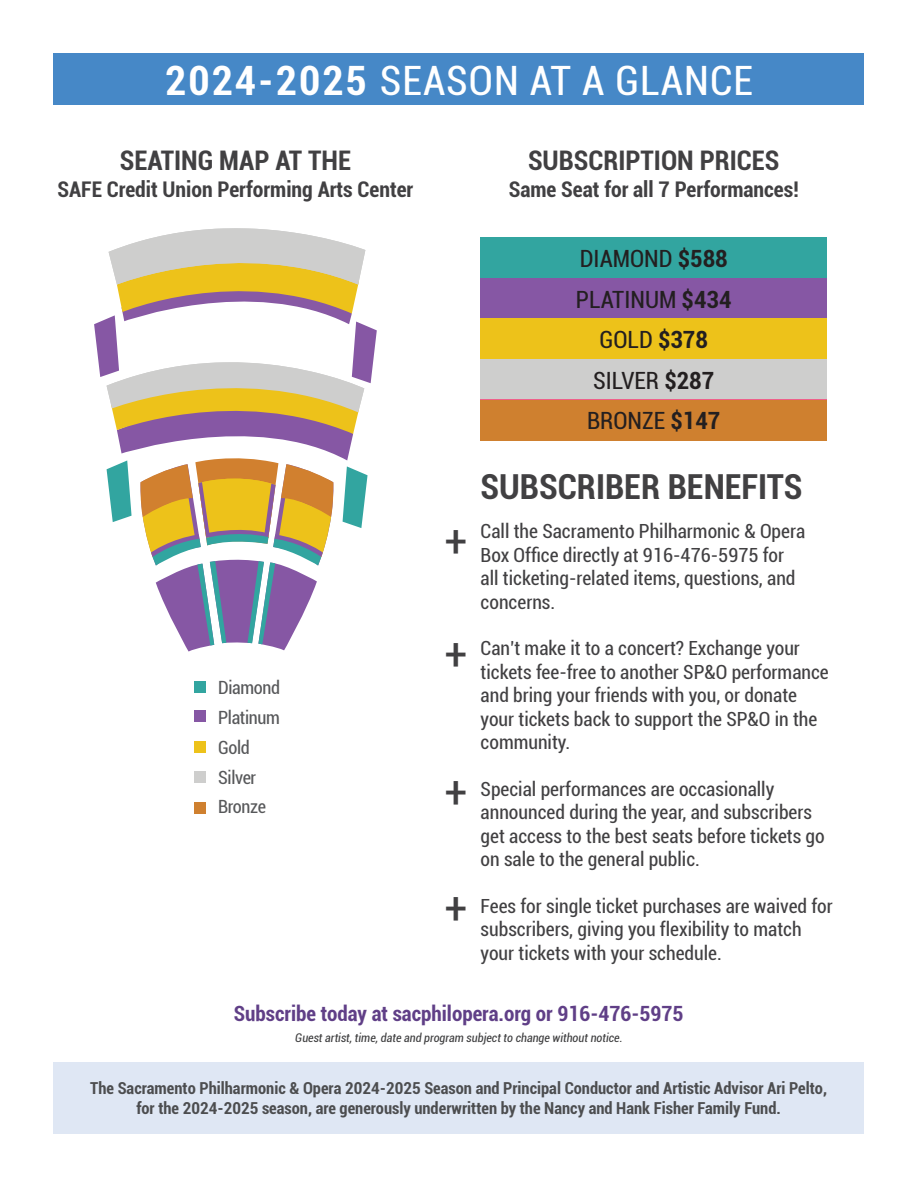
<style>
.page{position:relative;width:918px;height:1188px;background:#fff}
.page>*{position:absolute;margin:0;border:0;box-sizing:border-box;transform-origin:0 0}
.t1{font:condensed 44.25px "Roboto";color:#414042}
.t2{font:condensed 40.5px "Roboto";letter-spacing:.025em;color:#fff}
.t3{font:700 condensed 34.5px "Roboto";color:#414042}
.t4{font:700 condensed 27px "Roboto";color:#414042}
.t5{font:condensed 23.7px/40.8px "Roboto";color:#231f20}
.t6{font:700 condensed 21.6px "Roboto";color:#414042}
.t7{font:700 condensed 21px "Roboto";color:#603f87}
.t8{font:condensed 19.5px/23.4px "Roboto";color:#414042}
.t9{font:condensed 18.3px/29.8px "Roboto";letter-spacing:-.02em;color:#57585a}
.t10{font:700 condensed 16.5px/19.8px "Roboto";color:#4c4d4f;text-align:center}
.t11{font:italic condensed 12px "Roboto";color:#3e3e3f}
.s1{font-weight:700}
</style>
<div class="page">
<div style="left:481px;top:359px;width:346px;height:41px;background:#cececd"></div>
<div style="left:481px;top:400px;width:346px;height:40px;background:#cf802f"></div>
<div style="left:481px;top:238px;width:346px;height:40px;background:#32a5a0"></div>
<div style="left:481px;top:278px;width:346px;height:41px;background:#8657a4"></div>
<div style="left:481px;top:319px;width:346px;height:40px;background:#edc21a"></div>
<div style="left:53px;top:53px;width:811px;height:52px;background:#4688c7"></div>
<div style="left:53px;top:1063px;width:811px;height:71px;background:#dfe7f4"></div>
<div style="left:194px;top:681px;width:12px;height:12px;background:#32a5a0"></div>
<div style="left:194px;top:741px;width:12px;height:12px;background:#edc21a"></div>
<div style="left:194px;top:710px;width:12px;height:12px;background:#8657a4"></div>
<div style="left:194px;top:771px;width:12px;height:12px;background:#cececd"></div>
<div style="left:194px;top:802px;width:12px;height:12px;background:#cf802f"></div>
<svg style="left:94px;top:228px;width:283px;height:423px"></svg>
<h2 class="t2" style="left:165px;top:52px;width:589px"><span class="s1">2024-2025</span> SEASON AT A GLANCE</h2>
<h3 class="t4" style="left:120px;top:142px;width:233px">SEATING MAP AT THE</h3>
<p class="t6" style="left:58px;top:175px;width:357px">SAFE Credit Union Performing Arts Center</p>
<p class="t9" style="left:218px;top:672px;width:63px">Diamond<br>Platinum<br>Gold<br>Silver<br>Bronze</p>
<h3 class="t4" style="left:528px;top:142px;width:253px">SUBSCRIPTION PRICES</h3>
<p class="t6" style="left:509px;top:175px;width:292px">Same Seat for all 7 Performances!</p>
<p class="t5" style="left:576px;top:237px;width:157px;text-align:center">DIAMOND <span class="s1">$588<br></span>PLATINUM <span class="s1">$434<br></span>GOLD <span class="s1">$378</span></p>
<p class="t5" style="left:587px;top:359px;width:135px;line-height:40.2px">SILVER <span class="s1">$287<br></span>BRONZE <span class="s1">$147</span></p>
<h1 class="t1" style="left:445px;top:510px;width:24px">+</h1>
<h1 class="t1" style="left:445px;top:623px;width:24px">+</h1>
<h1 class="t1" style="left:445px;top:762px;width:24px">+</h1>
<h1 class="t1" style="left:445px;top:878px;width:24px">+</h1>
<h3 class="t3" style="left:481px;top:463px;width:323px">SUBSCRIBER BENEFITS</h3>
<p class="t8" style="left:481px;top:519px;width:326px">Call the Sacramento Philharmonic &amp; Opera Box Office directly at 916-476-5975 for all ticketing-related items, questions, and concerns.</p>
<p class="t8" style="left:481px;top:636px;width:350px">Can’t make it to a concert? Exchange your tickets fee-free to another SP&amp;O performance and bring your friends with you, or donate your tickets back to support the SP&amp;O in the community.</p>
<p class="t8" style="left:481px;top:777px;width:346px">Special performances are occasionally announced during the year, and subscribers get access to the best seats before tickets go on sale to the general public.</p>
<p class="t8" style="left:481px;top:894px;width:354px">Fees for single ticket purchases are waived for subscribers, giving you flexibility to match your tickets with your schedule.</p>
<p class="t7" style="left:234px;top:999px;width:451px">Subscribe today at sacphilopera.org or 916-476-5975</p>
<p class="t11" style="left:295px;top:1029px;width:329px">Guest artist, time, date and program subject to change without notice.</p>
<p class="t10" style="left:90px;top:1078px;width:738px">The Sacramento Philharmonic &amp; Opera 2024-2025 Season and Principal Conductor and Artistic Advisor Ari Pelto, for the 2024-2025 season, are generously underwritten by the Nancy and Hank Fisher Family Fund.</p>
</div>
